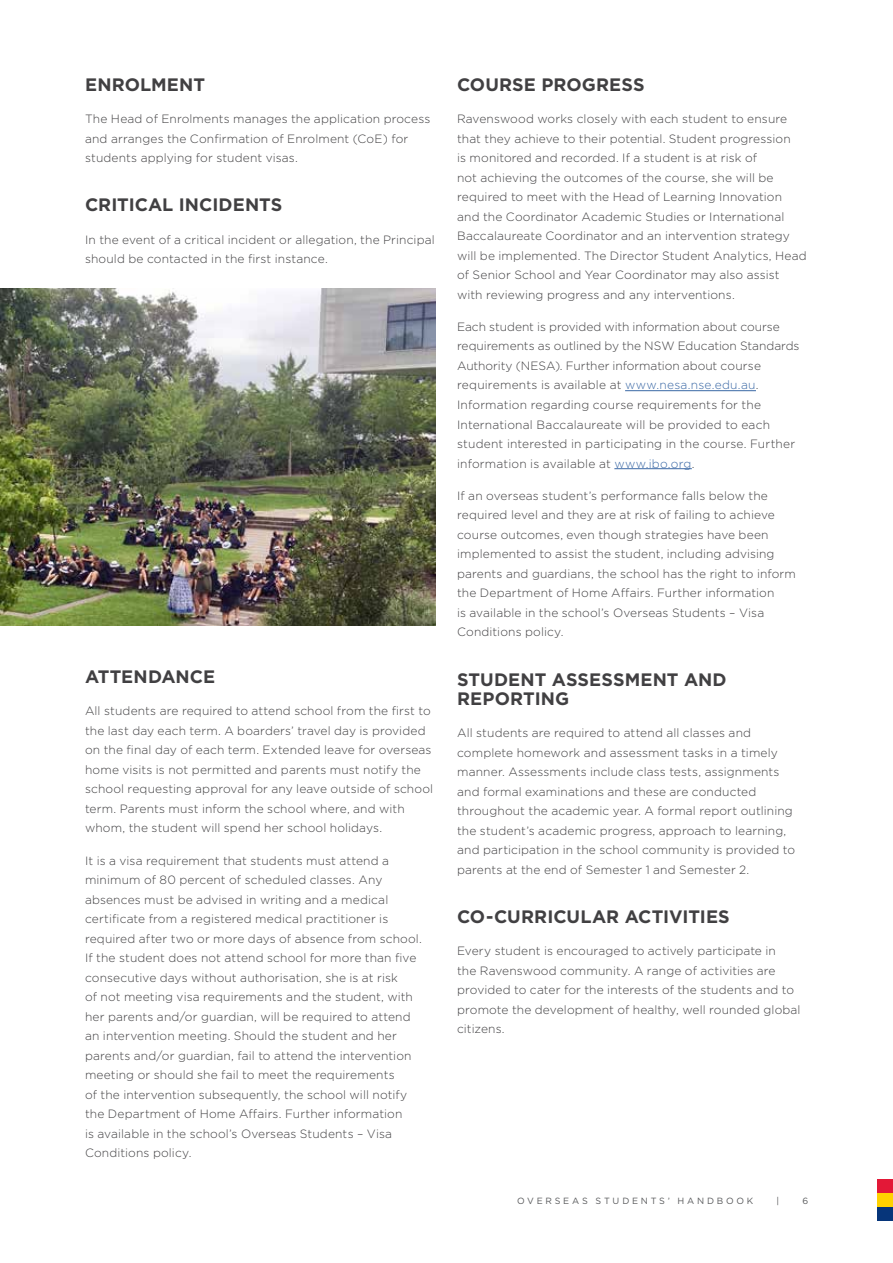
<style>
.page{position:relative;width:893px;height:1263px;background:#fff}
.page>*{position:absolute;margin:0;border:0;box-sizing:border-box;transform-origin:0 0}
.t1{font:700 18px/19.5px "Gotham";letter-spacing:.005em;color:#414042}
.t2{font:300 12px/19.5px "Gotham";letter-spacing:.01em;color:#414042}
.t3{font:9px "Gotham";letter-spacing:.305em;color:#58595b}
.s1{color:#3a68a5}
</style>
<div class="page">
<hr style="left:625px;top:390px;width:131px;height:1px;background:#3a68a5">
<hr style="left:614px;top:468px;width:78px;height:1px;background:#3a68a5">
<img style="left:0;top:288px;width:436px;height:337px">
<div style="left:878px;top:1179px;width:15px;height:14px;background:#e31837"></div>
<div style="left:878px;top:1193px;width:15px;height:14px;background:#ffd200"></div>
<div style="left:878px;top:1207px;width:15px;height:14px;background:#06357a"></div>
<h1 class="t1" style="left:85px;top:75px;width:122px">ENROLMENT</h1>
<p class="t2" style="left:85px;top:109px;width:347px">The Head of Enrolments manages the application process and arranges the Confirmation of Enrolment (CoE) for students applying for student visas.</p>
<h1 class="t1" style="left:85px;top:195px;width:199px">CRITICAL INCIDENTS</h1>
<p class="t2" style="left:85px;top:229px;width:351px">In the event of a critical incident or allegation, the Principal should be contacted in the first instance.</p>
<h1 class="t1" style="left:85px;top:667px;width:132px">ATTENDANCE</h1>
<p class="t2" style="left:85px;top:701px;width:350px">All students are required to attend school from the first to the last day each term. A boarders’ travel day is provided on the final day of each term. Extended leave for overseas home visits is not permitted and parents must notify the school requesting approval for any leave outside of school term. Parents must inform the school where, and with whom, the student will spend her school holidays.</p>
<p class="t2" style="left:85px;top:850px;width:338px">It is a visa requirement that students must attend a minimum of 80 percent of scheduled classes. Any absences must be advised in writing and a medical certificate from a registered medical practitioner is required after two or more days of absence from school.<br>If the student does not attend school for more than five consecutive days without authorisation, she is at risk<br>of not meeting visa requirements and the student, with her parents and/or guardian, will be required to attend an intervention meeting. Should the student and her parents and/or guardian, fail to attend the intervention meeting or should she fail to meet the requirements<br>of the intervention subsequently, the school will notify the Department of Home Affairs. Further information<br>is available in the school’s Overseas Students – Visa Conditions policy.</p>
<h1 class="t1" style="left:457px;top:75px;width:189px">COURSE PROGRESS</h1>
<p class="t2" style="left:457px;top:109px;width:351px">Ravenswood works closely with each student to ensure that they achieve to their potential. Student progression<br>is monitored and recorded. If a student is at risk of<br>not achieving the outcomes of the course, she will be required to meet with the Head of Learning Innovation and the Coordinator Academic Studies or International Baccalaureate Coordinator and an intervention strategy will be implemented. The Director Student Analytics, Head of Senior School and Year Coordinator may also assist with reviewing progress and any interventions.</p>
<p class="t2" style="left:457px;top:317px;width:344px">Each student is provided with information about course requirements as outlined by the NSW Education Standards Authority (NESA). Further information about course requirements is available at <span class="s1">www.nesa.nse.edu.au</span>.<br>Information regarding course requirements for the International Baccalaureate will be provided to each student interested in participating in the course. Further information is available at <span class="s1">www.ibo.org</span>.</p>
<p class="t2" style="left:457px;top:485px;width:340px">If an overseas student’s performance falls below the required level and they are at risk of failing to achieve course outcomes, even though strategies have been implemented to assist the student, including advising parents and guardians, the school has the right to inform the Department of Home Affairs. Further information<br>is available in the school’s Overseas Students – Visa Conditions policy.</p>
<h1 class="t1" style="left:457px;top:669px;width:271px">STUDENT ASSESSMENT AND<br>REPORTING</h1>
<p class="t2" style="left:457px;top:723px;width:340px">All students are required to attend all classes and complete homework and assessment tasks in a timely manner. Assessments include class tests, assignments and formal examinations and these are conducted throughout the academic year. A formal report outlining the student’s academic progress, approach to learning, and participation in the school community is provided to parents at the end of Semester 1 and Semester 2.</p>
<h1 class="t1" style="left:457px;top:907px;width:274px">CO-CURRICULAR ACTIVITIES</h1>
<p class="t2" style="left:457px;top:941px;width:345px">Every student is encouraged to actively participate in<br>the Ravenswood community. A range of activities are provided to cater for the interests of the students and to promote the development of healthy, well rounded global citizens.</p>
<p class="t3" style="left:517px;top:1195px;width:238px">OVERSEAS STUDENTS’ HANDBOOK</p>
<p class="t3" style="left:777px;top:1195px;width:4px">|</p>
<p class="t3" style="left:802px;top:1195px;width:7px">6</p>
</div>
